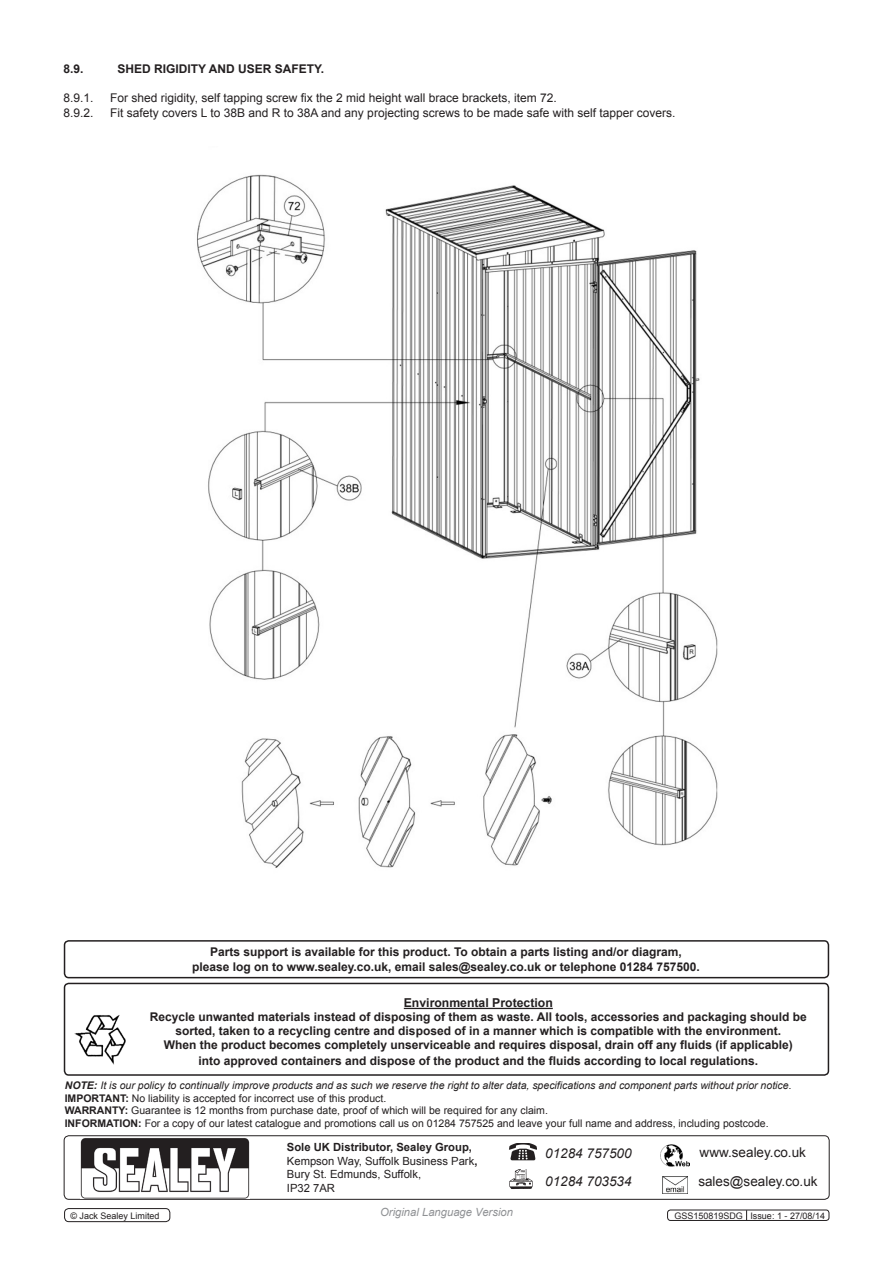
<style>
.page{position:relative;width:893px;height:1263px;background:#fff}
.page>*{position:absolute;margin:0;border:0;box-sizing:border-box;transform-origin:0 0}
.t1{font:13.5px "Arial";color:#231f20}
.t2{font:italic 13.5px "Arial";color:#231f20}
.t3{font:700 12.3px "Arial";color:#231f20}
.t4{font:700 12px/14.4px "Arial";color:#231f20;text-align:center}
.t5{font:12px "Arial";color:#231f20}
.t6{font:11.25px/13.5px "Arial";color:#231f20}
.t7{font:italic 11.25px "Arial";color:#8f9194}
.t8{font:10.5px "Arial";color:#231f20}
.t9{font:italic 10.5px "Arial";color:#231f20}
.t10{font:9px "Arial";color:#231f20}
.s1{font-weight:700}
</style>
<div class="page">
<img style="left:197px;top:174px;width:521px;height:694px">
<div style="left:667px;top:1209px;width:162px;height:12px;border:1px solid #231f20;border-radius:3px"></div>
<div style="left:64px;top:1135px;width:765px;height:65px;border:1px solid #231f20;border-radius:5px"></div>
<img style="left:81px;top:1138px;width:168px;height:60px">
<img style="left:509px;top:1169px;width:24px;height:20px">
<img style="left:509px;top:1143px;width:27px;height:18px">
<img style="left:662px;top:1176px;width:26px;height:18px">
<div style="left:64px;top:1208px;width:106px;height:14px;border:1px solid #231f20;border-radius:4px"></div>
<img style="left:661px;top:1144px;width:28px;height:22px">
<div style="left:64px;top:983px;width:765px;height:93px;border:2px solid #231f20;border-radius:4px"></div>
<img style="left:74px;top:1015px;width:52px;height:50px">
<hr style="left:404px;top:1008px;width:149px;height:1px;background:#231f20">
<div style="left:64px;top:940px;width:765px;height:38px;border:2px solid #231f20;border-radius:4px"></div>
<p class="t4" style="left:64px;top:62px;width:22px">8.9.</p>
<p class="t4" style="left:118px;top:62px;width:208px">SHED RIGIDITY AND USER SAFETY.</p>
<p class="t5" style="left:64px;top:90px;width:32px">8.9.1.</p>
<p class="t5" style="left:110px;top:90px;width:448px">For shed rigidity, self tapping screw fix the 2 mid height wall brace brackets, item 72.</p>
<p class="t5" style="left:64px;top:104px;width:32px">8.9.2.</p>
<p class="t5" style="left:110px;top:104px;width:567px">Fit safety covers L to 38B and R to 38A and any projecting screws to be made safe with self tapper covers.</p>
<p class="t4" style="left:210px;top:945px;width:473px">Parts support is available for this product. To obtain a parts listing and/or diagram,</p>
<p class="t4" style="left:192px;top:960px;width:509px">please log on to www.sealey.co.uk, email sales@sealey.co.uk or telephone 01284 757500.</p>
<p class="t3" style="left:404px;top:995px;width:150px">Environmental Protection</p>
<p class="t4" style="left:150px;top:1009px;width:659px">Recycle unwanted materials instead of disposing of them as waste. All tools, accessories and packaging should be sorted, taken to a recycling centre and disposed of in a manner which is compatible with the environment.</p>
<p class="t4" style="left:164px;top:1038px;width:630px">When the product becomes completely unserviceable and requires disposal, drain off any fluids (if applicable)</p>
<p class="t4" style="left:199px;top:1054px;width:561px">into approved containers and dispose of the product and the fluids according to local regulations.</p>
<p class="t9" style="left:65px;top:1078px;width:728px"><span class="s1">NOTE:</span> It is our policy to continually improve products and as such we reserve the right to alter data, specifications and component parts without prior notice.</p>
<p class="t8" style="left:65px;top:1091px;width:323px"><span class="s1">IMPORTANT:</span> No liability is accepted for incorrect use of this product.</p>
<p class="t8" style="left:65px;top:1104px;width:485px"><span class="s1">WARRANTY:</span> Guarantee is 12 months from purchase date, proof of which will be required for any claim.</p>
<p class="t8" style="left:65px;top:1116px;width:705px"><span class="s1">INFORMATION:</span> For a copy of our latest catalogue and promotions call us on 01284 757525 and leave your full name and address, including postcode.</p>
<p class="t2" style="left:545px;top:1144px;width:88px">01284 757500</p>
<p class="t2" style="left:545px;top:1173px;width:88px">01284 703534</p>
<p class="t1" style="left:698px;top:1172px;width:121px">sales@sealey.co.uk</p>
<p class="t6" style="left:287px;top:1140px;width:192px"><span class="s1">Sole UK Distributor, Sealey Group,<br></span>Kempson Way, Suffolk Business Park<span class="s1">,<br></span>Bury St. Edmunds, Suffolk,</p>
<p class="t6" style="left:287px;top:1181px;width:50px">IP32 7AR</p>
<p class="t1" style="left:700px;top:1143px;width:108px">www.sealey.co.uk</p>
<p class="t10" style="left:70px;top:1209px;width:91px">© Jack Sealey Limited</p>
<p class="t7" style="left:380px;top:1204px;width:134px">Original Language Version</p>
<p class="t10" style="left:674px;top:1210px;width:152px">GSS150819SDG Issue: 1 - 27/08/14</p>
</div>
